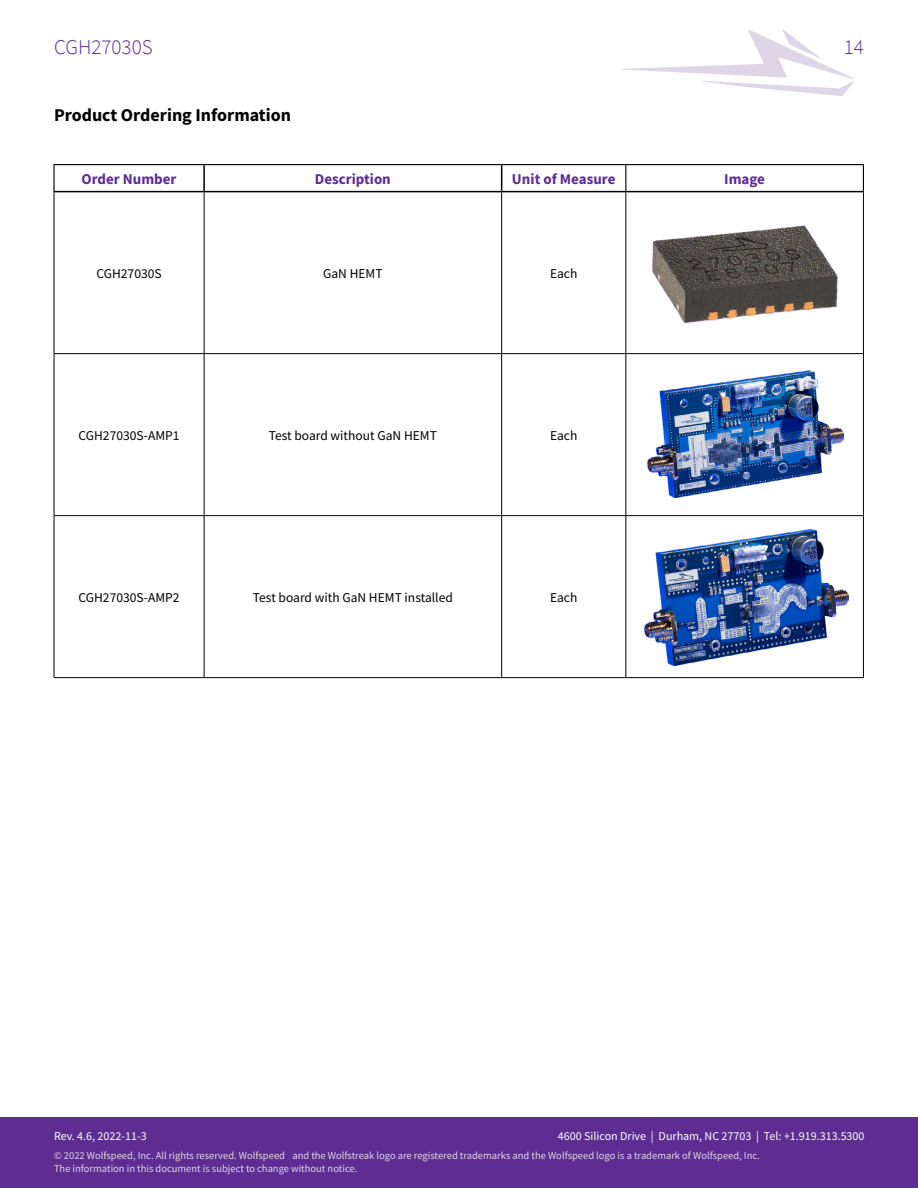
<style>
.page{position:relative;width:918px;height:1188px;background:#fff}
.page>*{position:absolute;margin:0;border:0;box-sizing:border-box;transform-origin:0 0}
.t1{font:300 21px "Source Sans Pro";color:#5e2d91}
.t2{font:700 18px "Source Sans Pro";color:#000}
.t3{font:700 15px "Source Sans Pro";color:#5e2d91}
.t4{font:13.5px "Source Sans Pro";color:#000}
.t5{font:12px "Source Sans Pro";color:#fff}
.t6{font:10.5px/12.6px "Source Sans Pro";color:#fff}
</style>
<div class="page">
<svg style="left:622px;top:29px;width:232px;height:67px"></svg>
<div style="left:0;top:1118px;width:918px;height:70px;background:#5e2d91"></div>
<hr style="left:203px;top:165px;width:2px;height:26px;background:#000">
<svg style="left:501px;top:165px;width:1px;height:26px"></svg>
<hr style="left:53px;top:191px;width:151px;height:1px;background:#000">
<hr style="left:204px;top:191px;width:298px;height:1px;background:#000">
<hr style="left:502px;top:191px;width:124px;height:1px;background:#000">
<hr style="left:626px;top:191px;width:238px;height:1px;background:#000">
<hr style="left:501px;top:192px;width:1px;height:161px;background:#000">
<hr style="left:625px;top:192px;width:1px;height:161px;background:#000">
<hr style="left:54px;top:353px;width:150px;height:1px;background:#000">
<hr style="left:204px;top:353px;width:298px;height:1px;background:#000">
<hr style="left:502px;top:353px;width:124px;height:1px;background:#000">
<hr style="left:501px;top:354px;width:1px;height:161px;background:#000">
<hr style="left:626px;top:353px;width:238px;height:1px;background:#000">
<hr style="left:625px;top:354px;width:1px;height:161px;background:#000">
<hr style="left:54px;top:515px;width:150px;height:1px;background:#000">
<hr style="left:204px;top:515px;width:298px;height:1px;background:#000">
<hr style="left:502px;top:515px;width:124px;height:1px;background:#000">
<hr style="left:501px;top:516px;width:1px;height:161px;background:#000">
<hr style="left:626px;top:515px;width:238px;height:1px;background:#000">
<hr style="left:625px;top:516px;width:1px;height:161px;background:#000">
<hr style="left:54px;top:677px;width:150px;height:1px;background:#000">
<hr style="left:204px;top:677px;width:298px;height:1px;background:#000">
<hr style="left:502px;top:677px;width:124px;height:1px;background:#000">
<hr style="left:626px;top:677px;width:238px;height:1px;background:#000">
<hr style="left:53px;top:164px;width:151px;height:1px;background:#000">
<hr style="left:53px;top:165px;width:2px;height:26px;background:#000">
<hr style="left:204px;top:164px;width:298px;height:1px;background:#000">
<hr style="left:502px;top:164px;width:124px;height:1px;background:#000">
<hr style="left:626px;top:164px;width:238px;height:1px;background:#000">
<svg style="left:625px;top:165px;width:1px;height:26px"></svg>
<svg style="left:863px;top:165px;width:1px;height:26px"></svg>
<hr style="left:863px;top:192px;width:1px;height:161px;background:#000">
<hr style="left:863px;top:354px;width:1px;height:161px;background:#000">
<hr style="left:863px;top:516px;width:1px;height:161px;background:#000">
<hr style="left:204px;top:192px;width:1px;height:161px;background:#000">
<hr style="left:204px;top:354px;width:1px;height:161px;background:#000">
<hr style="left:204px;top:516px;width:1px;height:161px;background:#000">
<hr style="left:54px;top:192px;width:1px;height:161px;background:#000">
<hr style="left:54px;top:354px;width:1px;height:161px;background:#000">
<hr style="left:54px;top:516px;width:1px;height:161px;background:#000">
<img style="left:652px;top:225px;width:186px;height:98px">
<img style="left:647px;top:370px;width:196px;height:128px">
<img style="left:644px;top:530px;width:205px;height:136px">
<h1 class="t1" style="left:54px;top:34px;width:100px">CGH27030S</h1>
<h1 class="t1" style="left:844px;top:34px;width:22px">14</h1>
<h2 class="t2" style="left:54px;top:103px;width:239px">Product Ordering Information</h2>
<h3 class="t3" style="left:82px;top:169px;width:97px">Order Number</h3>
<h3 class="t3" style="left:315px;top:169px;width:78px">Description</h3>
<h3 class="t3" style="left:512px;top:169px;width:105px">Unit of Measure</h3>
<h3 class="t3" style="left:724px;top:169px;width:42px">Image</h3>
<p class="t4" style="left:96px;top:265px;width:67px">CGH27030S</p>
<p class="t4" style="left:323px;top:265px;width:61px">GaN HEMT</p>
<p class="t4" style="left:550px;top:265px;width:29px">Each</p>
<p class="t4" style="left:79px;top:427px;width:103px">CGH27030S-AMP1</p>
<p class="t4" style="left:269px;top:427px;width:170px">Test board without GaN HEMT</p>
<p class="t4" style="left:550px;top:427px;width:29px">Each</p>
<p class="t4" style="left:79px;top:589px;width:103px">CGH27030S-AMP2</p>
<p class="t4" style="left:253px;top:589px;width:201px">Test board with GaN HEMT installed</p>
<p class="t4" style="left:550px;top:589px;width:29px">Each</p>
<p class="t5" style="left:558px;top:1129px;width:308px">4600 Silicon Drive | Durham, NC 27703 | Tel: +1.919.313.5300</p>
<p class="t5" style="left:54px;top:1129px;width:94px">Rev. 4.6, 2022-11-3</p>
<p class="t6" style="left:54px;top:1149px;width:707px">© 2022 Wolfspeed, Inc. All rights reserved. Wolfspeed and the Wolfstreak logo are registered trademarks and the Wolfspeed logo is a trademark of Wolfspeed, Inc.<br>The information in this document is subject to change without notice.</p>
</div>
